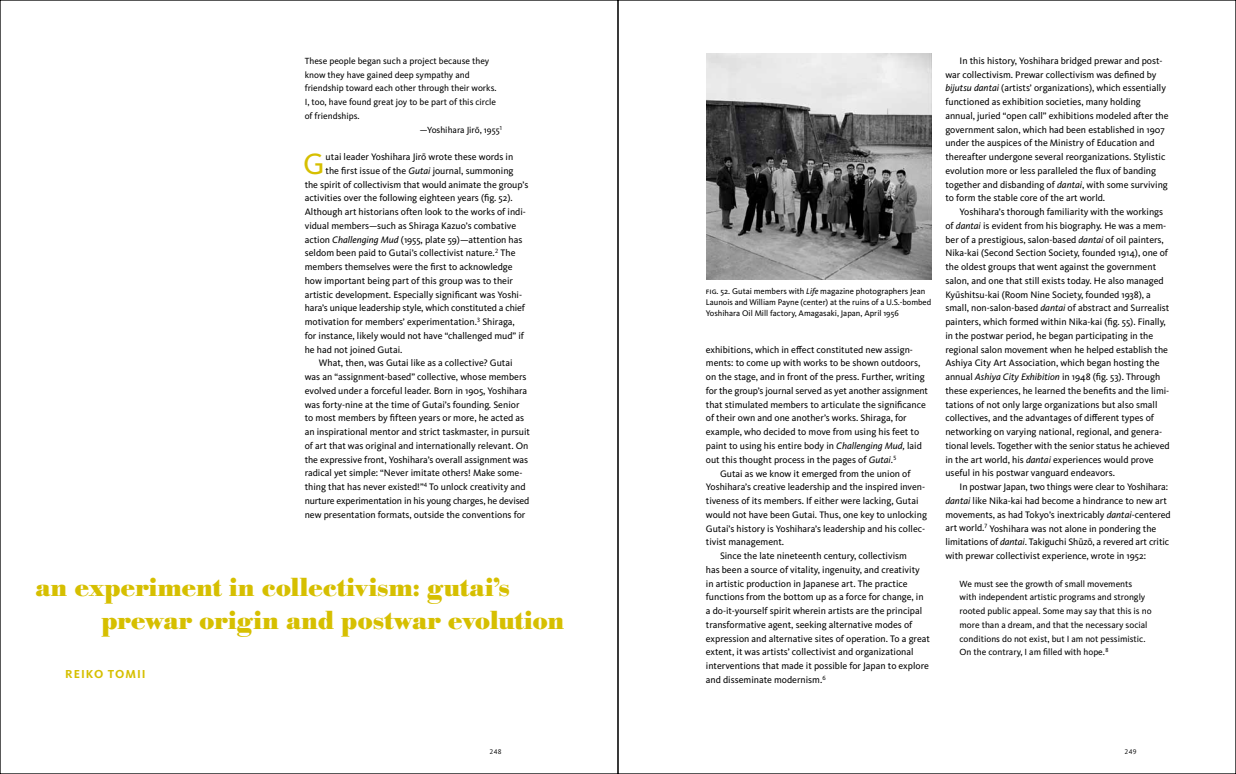
<style>
.page{position:relative;width:1236px;height:774px;background:#fff}
.page>*{position:absolute;margin:0;border:0;box-sizing:border-box;transform-origin:0 0}
.t1{font:30.4px "Kievit OT";color:#d6bf00}
.t2{font:800 25.3px/33.7px "Bodoni";color:#d6bf00}
.t3{font:700 12px "Kievit OT";letter-spacing:.08em;color:#d6bf00}
.t4{font:9.8px/13.7px "Kievit OT";color:#000}
.t5{font:9.2px/13.7px "Kievit OT";color:#000}
.t6{font:8.5px/11.1px "Kievit OT";color:#000}
.t7{font:7px "Kievit OT";letter-spacing:.06em;color:#000}
.s1{font-style:italic}
</style>
<div class="page">
<img style="left:706px;top:54px;width:225px;height:225px">
<p class="t5" style="left:305px;top:54px;width:186px">These people began such a project because they</p>
<p class="t5" style="left:305px;top:68px;width:166px">know they have gained deep sympathy and</p>
<p class="t5" style="left:305px;top:82px;width:193px">friendship toward each other through their works.</p>
<p class="t5" style="left:305px;top:95px;width:193px">I, too, have found great joy to be part of this circle</p>
<p class="t5" style="left:305px;top:109px;width:56px">of friendships.</p>
<p class="t5" style="left:420px;top:123px;width:83px">—Yoshihara Jirō, 1955<sup>1</sup></p>
<h1 class="t1" style="left:303px;top:147px;width:23px">G</h1>
<p class="t4" style="left:326px;top:150px;width:189px">utai leader Yoshihara Jirō wrote these words in</p>
<p class="t4" style="left:326px;top:164px;width:189px">the first issue of the <span class="s1">Gutai</span> journal, summoning</p>
<p class="t4" style="left:305px;top:178px;width:225px">the spirit of collectivism that would animate the group’s</p>
<p class="t4" style="left:305px;top:191px;width:210px">activities over the following eighteen years (fig. 52).</p>
<p class="t4" style="left:305px;top:205px;width:223px">Although art historians often look to the works of indi-</p>
<p class="t4" style="left:305px;top:219px;width:213px">vidual members—such as Shiraga Kazuo’s combative</p>
<p class="t4" style="left:305px;top:233px;width:219px">action <span class="s1">Challenging Mud</span> (1955, plate 59)<span class="s1">—</span>attention has</p>
<p class="t4" style="left:305px;top:246px;width:212px">seldom been paid to Gutai’s collectivist nature.<sup>2</sup> The</p>
<p class="t4" style="left:305px;top:260px;width:209px">members themselves were the first to acknowledge</p>
<p class="t4" style="left:305px;top:274px;width:210px">how important being part of this group was to their</p>
<p class="t4" style="left:305px;top:288px;width:219px">artistic development. Especially significant was Yoshi-</p>
<p class="t4" style="left:305px;top:301px;width:222px">hara’s unique leadership style, which constituted a chief</p>
<p class="t4" style="left:305px;top:315px;width:212px">motivation for members’ experimentation.<sup>3</sup> Shiraga,</p>
<p class="t4" style="left:305px;top:329px;width:221px">for instance, likely would not have “challenged mud” if</p>
<p class="t4" style="left:305px;top:343px;width:99px">he had not joined Gutai.</p>
<p class="t4" style="left:319px;top:356px;width:195px">What, then, was Gutai like as a collective? Gutai</p>
<p class="t4" style="left:305px;top:370px;width:223px">was an “assignment-based” collective, whose members</p>
<p class="t4" style="left:305px;top:384px;width:224px">evolved under a forceful leader. Born in 1905, Yoshihara</p>
<p class="t4" style="left:305px;top:398px;width:216px">was forty-nine at the time of Gutai’s founding. Senior</p>
<p class="t4" style="left:305px;top:411px;width:221px">to most members by fifteen years or more, he acted as</p>
<p class="t4" style="left:305px;top:425px;width:227px">an inspirational mentor and strict taskmaster, in pursuit</p>
<p class="t4" style="left:305px;top:439px;width:225px">of art that was original and internationally relevant. On</p>
<p class="t4" style="left:305px;top:453px;width:225px">the expressive front, Yoshihara’s overall assignment was</p>
<p class="t4" style="left:305px;top:466px;width:219px">radical yet simple: “Never imitate others! Make some-</p>
<p class="t4" style="left:305px;top:480px;width:222px">thing that has never existed!”<sup>4</sup> To unlock creativity and</p>
<p class="t4" style="left:305px;top:494px;width:226px">nurture experimentation in his young charges, he devised</p>
<p class="t4" style="left:305px;top:508px;width:222px">new presentation formats, outside the conventions for</p>
<h2 class="t2" style="left:101px;top:572px;width:464px;text-indent:-66px">an experiment in collectivism: gutai’s prewar origin and postwar evolution</h2>
<p class="t3" style="left:65px;top:667px;width:82px">REIKO TOMII</p>
<p class="t6" style="left:706px;top:286px;width:227px">fig. 52. Gutai members with <span class="s1">Life</span> magazine photographers Jean<br>Launois and William Payne (center) at the ruins of a U.S.-bombed<br>Yoshihara Oil Mill factory, Amagasaki, Japan, April 1956</p>
<p class="t4" style="left:706px;top:343px;width:209px">exhibitions, which in effect constituted new assign-</p>
<p class="t4" style="left:706px;top:356px;width:216px">ments: to come up with works to be shown outdoors,</p>
<p class="t4" style="left:706px;top:370px;width:220px">on the stage, and in front of the press. Further, writing</p>
<p class="t4" style="left:706px;top:384px;width:224px">for the group’s journal served as yet another assignment</p>
<p class="t4" style="left:706px;top:398px;width:221px">that stimulated members to articulate the significance</p>
<p class="t4" style="left:706px;top:411px;width:202px">of their own and one another’s works. Shiraga, for</p>
<p class="t4" style="left:706px;top:425px;width:215px">example, who decided to move from using his feet to</p>
<p class="t4" style="left:706px;top:439px;width:217px">paint to using his entire body in <span class="s1">Challenging Mud,</span> laid</p>
<p class="t4" style="left:706px;top:453px;width:192px">out this thought process in the pages of <span class="s1">Gutai</span>.<sup>5</sup></p>
<p class="t4" style="left:720px;top:466px;width:192px">Gutai as we know it emerged from the union of</p>
<p class="t4" style="left:706px;top:480px;width:221px">Yoshihara’s creative leadership and the inspired inven-</p>
<p class="t4" style="left:706px;top:494px;width:214px">tiveness of its members. If either were lacking, Gutai</p>
<p class="t4" style="left:706px;top:508px;width:223px">would not have been Gutai. Thus, one key to unlocking</p>
<p class="t4" style="left:706px;top:521px;width:221px">Gutai’s history is Yoshihara’s leadership and his collec-</p>
<p class="t4" style="left:706px;top:535px;width:80px">tivist management.</p>
<p class="t4" style="left:720px;top:549px;width:188px">Since the late nineteenth century, collectivism</p>
<p class="t4" style="left:706px;top:563px;width:215px">has been a source of vitality, ingenuity, and creativity</p>
<p class="t4" style="left:706px;top:576px;width:203px">in artistic production in Japanese art. The practice</p>
<p class="t4" style="left:706px;top:590px;width:219px">functions from the bottom up as a force for change, in</p>
<p class="t4" style="left:706px;top:604px;width:218px">a do-it-yourself spirit wherein artists are the principal</p>
<p class="t4" style="left:706px;top:618px;width:208px">transformative agent, seeking alternative modes of</p>
<p class="t4" style="left:706px;top:631px;width:226px">expression and alternative sites of operation. To a great</p>
<p class="t4" style="left:706px;top:645px;width:209px">extent, it was artists’ collectivist and organizational</p>
<p class="t4" style="left:706px;top:659px;width:225px">interventions that made it possible for Japan to explore</p>
<p class="t4" style="left:706px;top:673px;width:121px">and disseminate modernism.<sup>6</sup></p>
<p class="t4" style="left:945px;top:54px;width:225px;text-indent:14px">In this history, Yoshihara bridged prewar and post&shy;war collectivism. Prewar collectivism was defined by <span class="s1">bijutsu dantai</span> (artists’ organizations), which essentially functioned as exhibition societies, many holding annual, juried “open call” exhibitions modeled after the government salon, which had been established in 1907 under the auspices of the Ministry of Education and thereafter undergone several reorganizations. Stylistic evolution more or less paralleled the flux of banding together and disbanding of <span class="s1">dantai</span>, with some surviving to form the stable core of the art world.</p>
<p class="t4" style="left:945px;top:205px;width:226px;text-indent:14px">Yoshihara’s thorough familiarity with the workings of <span class="s1">dantai</span> is evident from his biography. He was a mem&shy;ber of a prestigious, salon-based <span class="s1">dantai</span> of oil painters, Nika-kai (Second Section Society, founded 1914), one of the oldest groups that went against the government salon, and one that still exists today. He also managed Kyūshitsu-kai (Room Nine Society, founded 1938), a small, non-salon-based <span class="s1">dantai</span> of abstract and Surrealist painters, which formed within Nika-kai (fig. 55). Finally, in the postwar period, he began participating in the regional salon movement when he helped establish the Ashiya City Art Association, which began hosting the annual <span class="s1">Ashiya City Exhibition</span> in 1948 (fig. 53). Through these experiences, he learned the benefits and the limi&shy;tations of not only large organizations but also small collectives, and the advantages of different types of networking on varying national, regional, and genera&shy;tional levels. Together with the senior status he achieved in the art world, his <span class="s1">dantai</span> experiences would prove useful in his postwar vanguard endeavors.</p>
<p class="t4" style="left:945px;top:480px;width:227px;text-indent:14px">In postwar Japan, two things were clear to Yoshihara: <span class="s1">dantai</span> like Nika-kai had become a hindrance to new art movements, as had Tokyo’s inextricably <span class="s1">dantai</span>-centered art world.<sup>7</sup> Yoshihara was not alone in pondering the limitations of <span class="s1">dantai</span>. Takiguchi Shūzō, a revered art critic with prewar collectivist experience, wrote in 1952:</p>
<p class="t5" style="left:960px;top:577px;width:193px">We must see the growth of small movements with independent artistic programs and strongly rooted public appeal. Some may say that this is no more than a dream, and that the necessary social conditions do not exist, but I am not pessimistic.<br>On the contrary, I am filled with hope.<sup>8</sup></p>
<p class="t7" style="left:489px;top:747px;width:14px">248</p>
<p class="t7" style="left:1124px;top:747px;width:14px">249</p>
</div>
